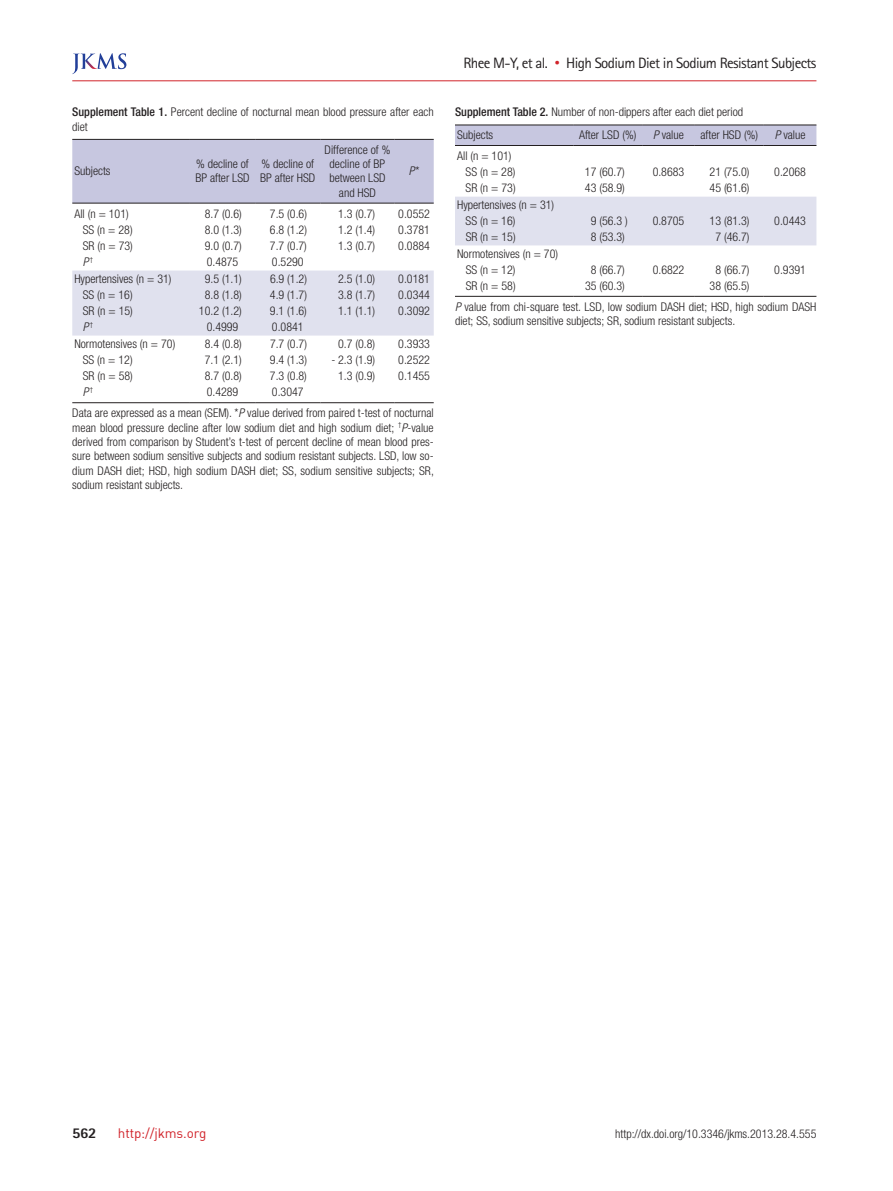
<style>
.page{position:relative;width:893px;height:1191px;background:#fff}
.page>*{position:absolute;margin:0;border:0;box-sizing:border-box;transform-origin:0 0}
.t1{font:15px "Rotis Sans Serif Std";letter-spacing:-.04em;color:#231f20}
.t2{font:800 15px "Rotis Sans Serif Std";color:#231f20}
.t3{font:13.5px "Dinreg";letter-spacing:-.01em;color:#d1232a}
.t4{font:300 condensed 12px/14.4px "Helvetica Neue LT Std";color:#231f20}
.t5{font:italic 300 condensed 12px "Helvetica Neue LT Std";color:#231f20}
.s1{font-weight:500}
.s2{font-style:normal}
.s3{font-style:italic}
.s4{font-family:"Dotum";color:#d1232a}
</style>
<div class="page">
<hr style="left:72px;top:80px;width:744px;height:1px;background:#d1232a">
<svg style="left:72px;top:53px;width:54px;height:21px"></svg>
<div style="left:72px;top:140px;width:362px;height:63px;background:#c7c7e0"></div>
<div style="left:72px;top:270px;width:362px;height:65px;background:#e0e1ee"></div>
<hr style="left:72px;top:139px;width:118px;height:1px;background:#231f20">
<hr style="left:190px;top:139px;width:65px;height:1px;background:#231f20">
<hr style="left:255px;top:139px;width:65px;height:1px;background:#231f20">
<hr style="left:320px;top:139px;width:75px;height:1px;background:#231f20">
<hr style="left:395px;top:139px;width:39px;height:1px;background:#231f20">
<hr style="left:72px;top:203px;width:118px;height:1px;background:#231f20">
<hr style="left:190px;top:203px;width:65px;height:1px;background:#231f20">
<hr style="left:255px;top:203px;width:65px;height:1px;background:#231f20">
<hr style="left:320px;top:203px;width:75px;height:1px;background:#231f20">
<hr style="left:395px;top:203px;width:39px;height:1px;background:#231f20">
<hr style="left:72px;top:402px;width:118px;height:1px;background:#231f20">
<hr style="left:190px;top:402px;width:65px;height:1px;background:#231f20">
<hr style="left:255px;top:402px;width:65px;height:1px;background:#231f20">
<hr style="left:320px;top:402px;width:75px;height:1px;background:#231f20">
<hr style="left:395px;top:402px;width:39px;height:1px;background:#231f20">
<div style="left:455px;top:126px;width:361px;height:19px;background:#c7c7e0"></div>
<div style="left:455px;top:197px;width:361px;height:48px;background:#e0e1ee"></div>
<hr style="left:455px;top:125px;width:118px;height:1px;background:#231f20">
<hr style="left:573px;top:125px;width:69px;height:1px;background:#231f20">
<hr style="left:642px;top:125px;width:53px;height:1px;background:#231f20">
<hr style="left:695px;top:125px;width:69px;height:1px;background:#231f20">
<hr style="left:764px;top:125px;width:52px;height:1px;background:#231f20">
<hr style="left:455px;top:145px;width:118px;height:1px;background:#231f20">
<hr style="left:573px;top:145px;width:69px;height:1px;background:#231f20">
<hr style="left:642px;top:145px;width:53px;height:1px;background:#231f20">
<hr style="left:695px;top:145px;width:69px;height:1px;background:#231f20">
<hr style="left:764px;top:145px;width:52px;height:1px;background:#231f20">
<hr style="left:455px;top:296px;width:118px;height:1px;background:#231f20">
<hr style="left:573px;top:296px;width:69px;height:1px;background:#231f20">
<hr style="left:642px;top:296px;width:53px;height:1px;background:#231f20">
<hr style="left:695px;top:296px;width:69px;height:1px;background:#231f20">
<hr style="left:764px;top:296px;width:52px;height:1px;background:#231f20">
<p class="t4" style="left:72px;top:105px;width:363px"><span class="s1">Supplement Table 1.</span> Percent decline of nocturnal mean blood pressure after each diet</p>
<p class="t4" style="left:74px;top:164px;width:38px">Subjects</p>
<p class="t4" style="left:195px;top:156px;width:56px">% decline of<br>BP after LSD</p>
<p class="t4" style="left:260px;top:156px;width:57px">% decline of<br>BP after HSD</p>
<p class="t4" style="left:325px;top:142px;width:67px;text-align:center">Difference of % decline of BP between LSD and HSD</p>
<p class="t5" style="left:409px;top:164px;width:12px">P<span class="s2">*</span></p>
<p class="t4" style="left:74px;top:206px;width:56px">All (n = 101)</p>
<p class="t4" style="left:205px;top:206px;width:39px">8.7 (0.6)</p>
<p class="t4" style="left:270px;top:206px;width:39px">7.5 (0.6)</p>
<p class="t4" style="left:338px;top:206px;width:39px">1.3 (0.7)</p>
<p class="t4" style="left:398px;top:206px;width:33px">0.0552</p>
<p class="t4" style="left:83px;top:222px;width:51px">SS (n = 28)</p>
<p class="t4" style="left:205px;top:222px;width:39px">8.0 (1.3)</p>
<p class="t4" style="left:270px;top:222px;width:39px">6.8 (1.2)</p>
<p class="t4" style="left:338px;top:222px;width:39px">1.2 (1.4)</p>
<p class="t4" style="left:398px;top:222px;width:33px">0.3781</p>
<p class="t4" style="left:83px;top:238px;width:52px">SR (n = 73)</p>
<p class="t4" style="left:205px;top:238px;width:39px">9.0 (0.7)</p>
<p class="t4" style="left:270px;top:238px;width:39px">7.7 (0.7)</p>
<p class="t4" style="left:338px;top:238px;width:39px">1.3 (0.7)</p>
<p class="t4" style="left:398px;top:238px;width:33px">0.0884</p>
<p class="t5" style="left:83px;top:255px;width:12px">P<sup>†</sup></p>
<p class="t4" style="left:207px;top:255px;width:33px">0.4875</p>
<p class="t4" style="left:272px;top:255px;width:33px">0.5290</p>
<p class="t4" style="left:74px;top:271px;width:99px">Hypertensives (n = 31)</p>
<p class="t4" style="left:205px;top:271px;width:39px">9.5 (1.1)</p>
<p class="t4" style="left:270px;top:271px;width:39px">6.9 (1.2)</p>
<p class="t4" style="left:338px;top:271px;width:39px">2.5 (1.0)</p>
<p class="t4" style="left:398px;top:271px;width:33px">0.0181</p>
<p class="t4" style="left:83px;top:287px;width:51px">SS (n = 16)</p>
<p class="t4" style="left:205px;top:287px;width:39px">8.8 (1.8)</p>
<p class="t4" style="left:270px;top:287px;width:39px">4.9 (1.7)</p>
<p class="t4" style="left:338px;top:287px;width:39px">3.8 (1.7)</p>
<p class="t4" style="left:398px;top:287px;width:33px">0.0344</p>
<p class="t4" style="left:83px;top:303px;width:52px">SR (n = 15)</p>
<p class="t4" style="left:199px;top:303px;width:44px">10.2 (1.2)</p>
<p class="t4" style="left:270px;top:303px;width:39px">9.1 (1.6)</p>
<p class="t4" style="left:338px;top:303px;width:39px">1.1 (1.1)</p>
<p class="t4" style="left:398px;top:303px;width:33px">0.3092</p>
<p class="t5" style="left:83px;top:320px;width:12px">P<sup>†</sup></p>
<p class="t4" style="left:207px;top:320px;width:33px">0.4999</p>
<p class="t4" style="left:272px;top:320px;width:33px">0.0841</p>
<p class="t4" style="left:74px;top:336px;width:102px">Normotensives (n = 70)</p>
<p class="t4" style="left:205px;top:336px;width:39px">8.4 (0.8)</p>
<p class="t4" style="left:270px;top:336px;width:39px">7.7 (0.7)</p>
<p class="t4" style="left:338px;top:336px;width:39px">0.7 (0.8)</p>
<p class="t4" style="left:398px;top:336px;width:33px">0.3933</p>
<p class="t4" style="left:83px;top:352px;width:51px">SS (n = 12)</p>
<p class="t4" style="left:205px;top:352px;width:39px">7.1 (2.1)</p>
<p class="t4" style="left:270px;top:352px;width:39px">9.4 (1.3)</p>
<p class="t4" style="left:331px;top:352px;width:45px">- 2.3 (1.9)</p>
<p class="t4" style="left:398px;top:352px;width:33px">0.2522</p>
<p class="t4" style="left:83px;top:368px;width:52px">SR (n = 58)</p>
<p class="t4" style="left:205px;top:368px;width:39px">8.7 (0.8)</p>
<p class="t4" style="left:270px;top:368px;width:39px">7.3 (0.8)</p>
<p class="t4" style="left:338px;top:368px;width:39px">1.3 (0.9)</p>
<p class="t4" style="left:398px;top:368px;width:33px">0.1455</p>
<p class="t5" style="left:83px;top:385px;width:12px">P<sup>†</sup></p>
<p class="t4" style="left:207px;top:385px;width:33px">0.4289</p>
<p class="t4" style="left:72px;top:382px;width:363px;line-height:20.7px;text-indent:200px">0.3047<br>Data are expressed as a mean (SEM). *<span class="s3">P</span> value derived from paired t-test of nocturnal</p>
<p class="t4" style="left:72px;top:420px;width:363px;text-align:justify">mean blood pressure decline after low sodium diet and high sodium diet; <sup>†</sup><span class="s3">P</span>-value derived from comparison by Student’s t-test of percent decline of mean blood pres&shy;sure between sodium sensitive subjects and sodium resistant subjects. LSD, low so&shy;dium DASH diet; HSD, high sodium DASH diet; SS, sodium sensitive subjects; SR, sodium resistant subjects.</p>
<p class="t1" style="left:463px;top:54px;width:354px">Rhee M-Y, et al. <span class="s4">•</span> High Sodium Diet in Sodium Resistant Subjects</p>
<p class="t4" style="left:455px;top:100px;width:290px;line-height:23px"><span class="s1">Supplement Table 2.</span> Number of non-dippers after each diet period<br>Subjects</p>
<p class="t4" style="left:579px;top:128px;width:59px">After LSD (%)</p>
<p class="t4" style="left:653px;top:128px;width:32px"><span class="s3">P</span> value</p>
<p class="t4" style="left:700px;top:128px;width:59px">after HSD (%)</p>
<p class="t4" style="left:775px;top:128px;width:32px"><span class="s3">P</span> value</p>
<p class="t4" style="left:466px;top:147px;width:51px;line-height:16.2px;text-indent:-9px">All (n = 101)<br>SS (n = 28)</p>
<p class="t4" style="left:585px;top:165px;width:41px">17 (60.7)</p>
<p class="t4" style="left:653px;top:165px;width:33px">0.8683</p>
<p class="t4" style="left:710px;top:165px;width:41px">21 (75.0)</p>
<p class="t4" style="left:774px;top:165px;width:33px">0.2068</p>
<p class="t4" style="left:466px;top:181px;width:52px">SR (n = 73)</p>
<p class="t4" style="left:585px;top:181px;width:41px">43 (58.9)</p>
<p class="t4" style="left:710px;top:181px;width:41px">45 (61.6)</p>
<p class="t4" style="left:466px;top:196px;width:90px;line-height:16.2px;text-indent:-9px">Hypertensives (n = 31)<br>SS (n = 16)</p>
<p class="t4" style="left:591px;top:213px;width:39px">9 (56.3 )</p>
<p class="t4" style="left:653px;top:213px;width:33px">0.8705</p>
<p class="t4" style="left:710px;top:213px;width:41px">13 (81.3)</p>
<p class="t4" style="left:774px;top:213px;width:33px">0.0443</p>
<p class="t4" style="left:466px;top:230px;width:52px">SR (n = 15)</p>
<p class="t4" style="left:591px;top:230px;width:36px">8 (53.3)</p>
<p class="t4" style="left:715px;top:230px;width:36px">7 (46.7)</p>
<p class="t4" style="left:466px;top:245px;width:94px;line-height:16.2px;text-indent:-9px">Normotensives (n = 70)<br>SS (n = 12)</p>
<p class="t4" style="left:591px;top:262px;width:36px">8 (66.7)</p>
<p class="t4" style="left:653px;top:262px;width:33px">0.6822</p>
<p class="t4" style="left:715px;top:262px;width:36px">8 (66.7)</p>
<p class="t4" style="left:774px;top:262px;width:33px">0.9391</p>
<p class="t4" style="left:466px;top:278px;width:52px">SR (n = 58)</p>
<p class="t4" style="left:585px;top:278px;width:41px">35 (60.3)</p>
<p class="t4" style="left:455px;top:275px;width:363px;line-height:20.7px;text-indent:255px">38 (65.5)<br><span class="s3">P</span> value from chi-square test. LSD, low sodium DASH diet; HSD, high sodium DASH</p>
<p class="t4" style="left:455px;top:314px;width:282px">diet; SS, sodium sensitive subjects; SR, sodium resistant subjects.</p>
<p class="t2" style="left:72px;top:1123px;width:26px">562</p>
<p class="t3" style="left:118px;top:1124px;width:90px">http://jkms.org</p>
<p class="t4" style="left:615px;top:1126px;width:203px">http://dx.doi.org/10.3346/jkms.2013.28.4.555</p>
</div>
